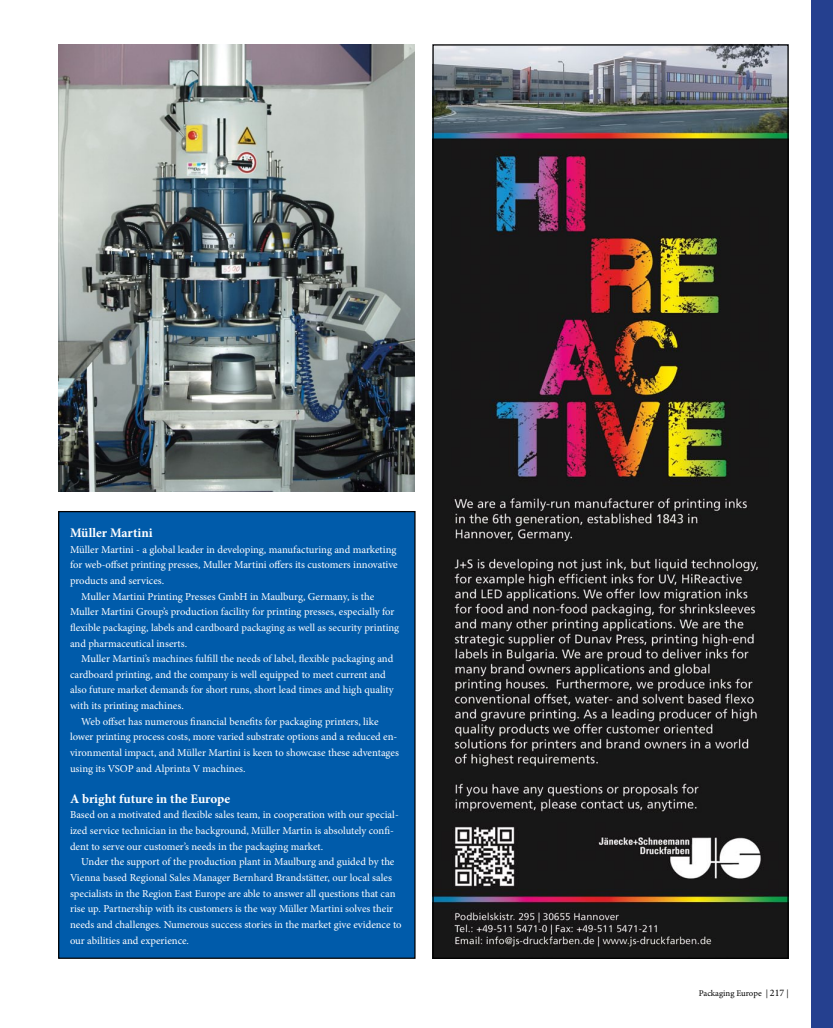
<style>
.page{position:relative;width:833px;height:1028px;background:#fff}
.page>*{position:absolute;margin:0;border:0;box-sizing:border-box;transform-origin:0 0}
.t1{font:700 13.12px "Minion Pro";color:#fff}
.t2{font:10.62px/15.6px "Minion Pro";color:#fff}
.t3{font:8.75px "Minion Pro";letter-spacing:-.005em;color:#000}
.s1{font-size:10px}
</style>
<div class="page">
<div style="left:59px;top:511px;width:356px;height:447px;background:#005baa"></div>
<div style="left:58px;top:511px;width:357px;height:447px;border:1px solid #000"></div>
<img style="left:58px;top:44px;width:356px;height:447px">
<img style="left:434px;top:46px;width:352px;height:910px">
<div style="left:811px;top:0;width:22px;height:1028px;background:#25408f"></div>
<p class="t1" style="left:70px;top:523px;width:84px">Müller Martini</p>
<p class="t2" style="left:70px;top:541px;width:328px">Müller Martini - a global leader in developing, manufacturing and marketing</p>
<p class="t2" style="left:70px;top:557px;width:329px">for web-offset printing presses, Muller Martini offers its customers innovative</p>
<p class="t2" style="left:70px;top:573px;width:96px">products and services.</p>
<p class="t2" style="left:81px;top:588px;width:295px">Muller Martini Printing Presses GmbH in Maulburg, Germany, is the</p>
<p class="t2" style="left:70px;top:604px;width:326px">Muller Martini Group’s production facility for printing presses, especially for</p>
<p class="t2" style="left:70px;top:619px;width:331px">flexible packaging, labels and cardboard packaging as well as security printing</p>
<p class="t2" style="left:70px;top:635px;width:119px">and pharmaceutical inserts.</p>
<p class="t2" style="left:81px;top:651px;width:313px">Muller Martini’s machines fulfill the needs of label, flexible packaging and</p>
<p class="t2" style="left:70px;top:666px;width:317px">cardboard printing, and the company is well equipped to meet current and</p>
<p class="t2" style="left:70px;top:682px;width:325px">also future market demands for short runs, short lead times and high quality</p>
<p class="t2" style="left:70px;top:698px;width:115px">with its printing machines.</p>
<p class="t2" style="left:81px;top:713px;width:299px">Web offset has numerous financial benefits for packaging printers, like</p>
<p class="t2" style="left:70px;top:729px;width:329px">lower printing process costs, more varied substrate options and a reduced en-</p>
<p class="t2" style="left:70px;top:745px;width:330px">vironmental impact, and Müller Martini is keen to showcase these adventages</p>
<p class="t2" style="left:70px;top:760px;width:177px">using its VSOP and Alprinta V machines.</p>
<p class="t1" style="left:70px;top:789px;width:162px">A bright future in the Europe</p>
<p class="t2" style="left:70px;top:807px;width:330px">Based on a motivated and flexible sales team, in cooperation with our special&shy;ized service technician in the background, Müller Martin is absolutely confi&shy;dent to serve our customer’s needs in the packaging market.</p>
<p class="t2" style="left:70px;top:854px;width:333px;text-indent:11px">Under the support of the production plant in Maulburg and guided by the Vienna based Regional Sales Manager Bernhard Brandstätter, our local sales specialists in the Region East Europe are able to answer all questions that can rise up. Partnership with its customers is the way Müller Martini solves their needs and challenges. Numerous success stories in the market give evidence to our abilities and experience.</p>
<p class="t3" style="left:698px;top:987px;width:91px">Packaging Europe | <span class="s1">217</span> |</p>
</div>
